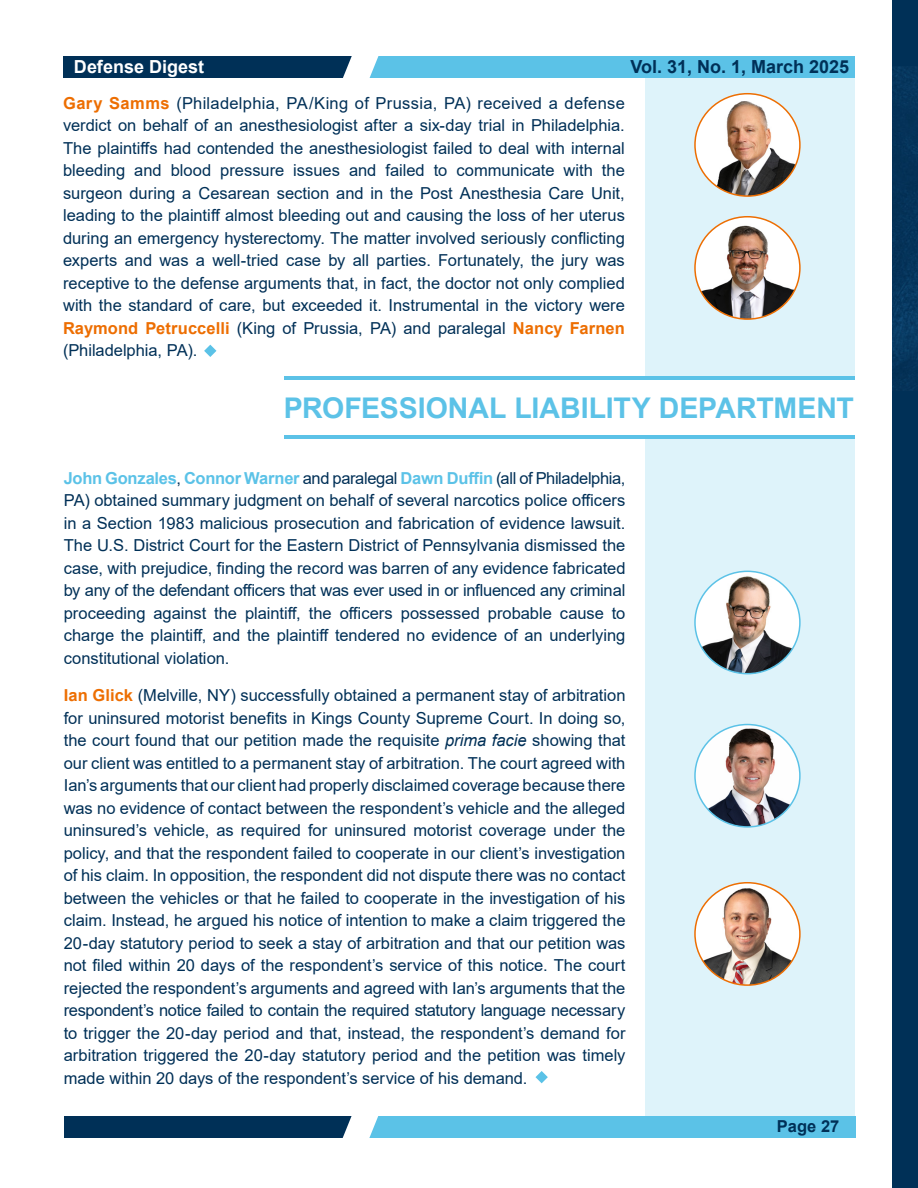
<style>
.page{position:relative;width:918px;height:1188px;background:#fff}
.page>*{position:absolute;margin:0;border:0;box-sizing:border-box;transform-origin:0 0}
.Body_Text_-_Align_Left{font:700 28.5px "Arial";color:#5cc2e7}
.t1{font:700 18px "Arial";color:#003057}
.Body_Text_-_Align_Left-2{font:700 18px "Arial";color:#fff}
.Body_Text_-_Align_Left-3{font:16.5px/22.5px "Arial";color:#003057;text-align:justify}
.Body_Text_-_Align_Left-4{font:700 16.5px "Arial";letter-spacing:-.015em;color:#5bc2e7}
.Body_Text_-_Align_Left-5{font:700 16.5px "Arial";color:#003057}
.s1{font-weight:700;color:#ed6e02}
.s2{font-weight:400;color:#003057}
.s3{font-style:italic}
</style>
<div class="page">
<div style="left:63px;top:56px;width:295px;height:21px;background:#003057"></div>
<div style="left:363px;top:56px;width:492px;height:21px;background:#5bc2e7"></div>
<svg style="left:340px;top:56px;width:43px;height:22px"></svg>
<div style="left:363px;top:1116px;width:492px;height:21px;background:#5bc2e7"></div>
<div style="left:64px;top:1116px;width:295px;height:21px;background:#003057"></div>
<svg style="left:341px;top:1116px;width:42px;height:22px"></svg>
<div style="left:892px;top:0;width:26px;height:1188px;background:#003057"></div>
<img style="left:892px;top:67px;width:26px;height:322px">
<div style="left:645px;top:76px;width:209px;height:300px;background:#def3fa"></div>
<img style="left:695px;top:94px;width:105px;height:102px">
<div style="left:694px;top:93px;width:107px;height:104px;border:2px solid #ed6e02;border-radius:50%"></div>
<svg style="left:204px;top:345px;width:12px;height:12px"></svg>
<hr style="left:284px;top:435px;width:570px;height:4px;background:#5cc2e7">
<div style="left:645px;top:437px;width:209px;height:679px;background:#def3fa"></div>
<hr style="left:284px;top:376px;width:571px;height:4px;background:#5cc2e7">
<img style="left:695px;top:571px;width:103px;height:103px">
<div style="left:694px;top:571px;width:107px;height:103px;border:2px solid #5bc2e7;border-radius:50%"></div>
<img style="left:695px;top:725px;width:105px;height:102px">
<div style="left:694px;top:724px;width:107px;height:104px;border:2px solid #5bc2e7;border-radius:50%"></div>
<img style="left:695px;top:883px;width:105px;height:102px">
<div style="left:694px;top:882px;width:107px;height:104px;border:2px solid #ed6e02;border-radius:50%"></div>
<svg style="left:536px;top:1071px;width:12px;height:12px"></svg>
<img style="left:695px;top:217px;width:105px;height:102px">
<div style="left:694px;top:216px;width:107px;height:104px;border:2px solid #ed6e02;border-radius:50%"></div>
<p class="Body_Text_-_Align_Left-2" style="left:74px;top:54px;width:132px">Defense Digest</p>
<p class="t1" style="left:631px;top:54px;width:220px">Vol. 31, No. 1, March 2025</p>
<p class="Body_Text_-_Align_Left-3" style="left:63px;top:92px;width:563px"><span class="s1">Gary Samms</span> (Philadelphia, PA/King of Prussia, PA) received a defense</p>
<p class="Body_Text_-_Align_Left-3" style="left:63px;top:114px;width:563px">verdict on behalf of an anesthesiologist after a six-day trial in Philadelphia.<br>The plaintiffs had contended the anesthesiologist failed to deal with internal</p>
<p class="Body_Text_-_Align_Left-3" style="left:63px;top:159px;width:563px">bleeding and blood pressure issues and failed to communicate with the</p>
<p class="Body_Text_-_Align_Left-3" style="left:63px;top:182px;width:563px">surgeon during a Cesarean section and in the Post Anesthesia Care Unit, leading to the plaintiff almost bleeding out and causing the loss of her uterus during an emergency hysterectomy. The matter involved seriously conflicting</p>
<p class="Body_Text_-_Align_Left-3" style="left:63px;top:249px;width:563px">experts and was a well-tried case by all parties. Fortunately, the jury was receptive to the defense arguments that, in fact, the doctor not only complied with the standard of care, but exceeded it. Instrumental in the victory were <span class="s1">Raymond Petruccelli</span> (King of Prussia, PA) and paralegal <span class="s1">Nancy Farnen </span>(Philadelphia, PA).</p>
<p class="Body_Text_-_Align_Left" style="left:284px;top:388px;width:572px">PROFESSIONAL LIABILITY DEPARTMENT</p>
<p class="Body_Text_-_Align_Left-4" style="left:64px;top:467px;width:563px">John Gonzales<span class="s2">,</span> Connor Warner <span class="s2">and paralegal</span> Dawn Duffin <span class="s2">(all of Philadelphia,</span></p>
<p class="Body_Text_-_Align_Left-3" style="left:64px;top:489px;width:563px">PA) obtained summary judgment on behalf of several narcotics police officers in a Section 1983 malicious prosecution and fabrication of evidence lawsuit.<br>The U.S. District Court for the Eastern District of Pennsylvania dismissed the case, with prejudice, finding the record was barren of any evidence fabricated by any of the defendant officers that was ever used in or influenced any criminal</p>
<p class="Body_Text_-_Align_Left-3" style="left:64px;top:602px;width:563px">proceeding against the plaintiff, the officers possessed probable cause to charge the plaintiff, and the plaintiff tendered no evidence of an underlying constitutional violation.</p>
<p class="Body_Text_-_Align_Left-3" style="left:64px;top:684px;width:563px"><span class="s1">Ian Glick</span> (Melville, NY) successfully obtained a permanent stay of arbitration for uninsured motorist benefits in Kings County Supreme Court. In doing so, the court found that our petition made the requisite <span class="s3">prima facie</span> showing that our client was entitled to a permanent stay of arbitration. The court agreed with Ian’s arguments that our client had properly disclaimed coverage because there was no evidence of contact between the respondent’s vehicle and the alleged uninsured’s vehicle, as required for uninsured motorist coverage under the policy, and that the respondent failed to cooperate in our client’s investigation</p>
<p class="Body_Text_-_Align_Left-3" style="left:64px;top:864px;width:563px">of his claim. In opposition, the respondent did not dispute there was no contact between the vehicles or that he failed to cooperate in the investigation of his claim. Instead, he argued his notice of intention to make a claim triggered the 20-day statutory period to seek a stay of arbitration and that our petition was not filed within 20 days of the respondent’s service of this notice. The court rejected the respondent’s arguments and agreed with Ian’s arguments that the respondent’s notice failed to contain the required statutory language necessary</p>
<p class="Body_Text_-_Align_Left-3" style="left:64px;top:1022px;width:563px">to trigger the 20-day period and that, instead, the respondent’s demand for arbitration triggered the 20-day statutory period and the petition was timely made within 20 days of the respondent’s service of his demand.</p>
<p class="Body_Text_-_Align_Left-5" style="left:777px;top:1115px;width:64px">Page 27</p>
</div>
